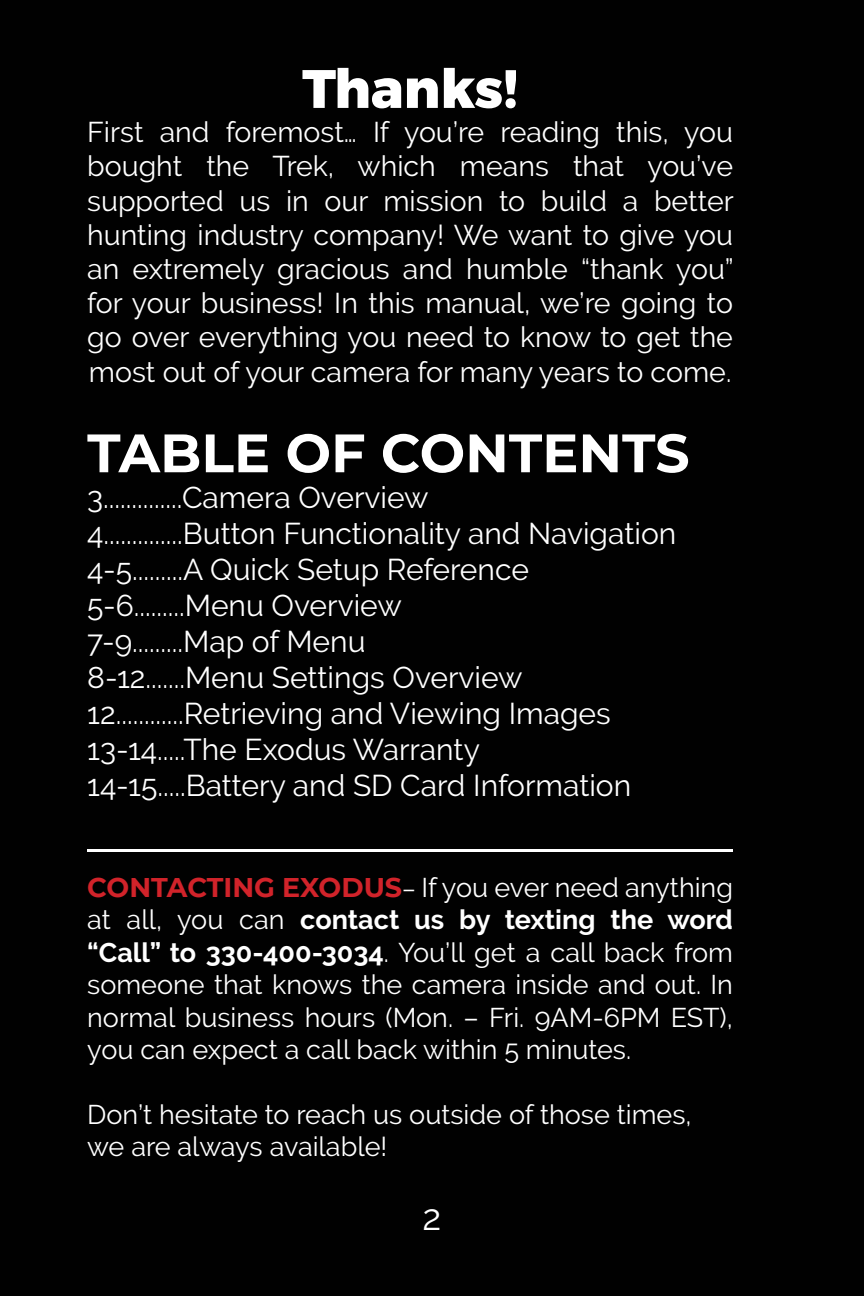
<style>
.page{position:relative;width:864px;height:1296px;background:#010101}
.page>*{position:absolute;margin:0;border:0;box-sizing:border-box;transform-origin:0 0}
.t1{font:700 54px "Montserrat";color:#fff}
.t2{font:800 54px "Montserrat";color:#fff}
.t3{font:36px "Raleway";color:#fff}
.t4{font:30px "Raleway";color:#fff}
.t5{font:28.5px/34.2px "Raleway";color:#fff;text-align:justify}
.t6{font:27px/32.4px "Raleway";color:#fff;text-align:justify}
.s1{font-family:"Montserrat";font-weight:700;color:#d1232a}
.s2{font-size:24px}
.s3{font-weight:700}
</style>
<div class="page">
<hr style="left:87px;top:849px;width:646px;height:3px;background:#fff">
<p class="t2" style="left:302px;top:45px;width:217px">Thanks!</p>
<p class="t5" style="left:87px;top:115px;width:648px">First and foremost… If you’re reading this, you bought the Trek, which means that you’ve supported us in our mission to build a better hunting industry company! We want to give you an extremely gracious and humble “thank you” for your business! In this manual, we’re going to go over everything you need to know to get the most out of your camera for many years to come.</p>
<p class="t1" style="left:87px;top:414px;width:604px">TABLE OF CONTENTS</p>
<p class="t4" style="left:87px;top:480px;width:343px">3..............Camera Overview</p>
<p class="t4" style="left:87px;top:516px;width:591px">4..............Button Functionality and Navigation</p>
<p class="t4" style="left:87px;top:552px;width:443px">4-5.........A Quick Setup Reference</p>
<p class="t4" style="left:87px;top:588px;width:316px">5-6.........Menu Overview</p>
<p class="t4" style="left:87px;top:624px;width:280px">7-9.........Map of Menu</p>
<p class="t4" style="left:87px;top:660px;width:437px">8-12.......Menu Settings Overview</p>
<p class="t4" style="left:87px;top:696px;width:525px">12............Retrieving and Viewing Images</p>
<p class="t4" style="left:87px;top:732px;width:394px">13-14.....The Exodus Warranty</p>
<p class="t4" style="left:87px;top:768px;width:546px">14-15.....Battery and SD Card Information</p>
<p class="t6" style="left:87px;top:871px;width:647px"><span class="s1">CONTACTING EXODUS</span><span class="s2">–</span> If you ever need anything at all, you can <span class="s3">contact us by texting the word “Call” to 330-400-3034</span>. You’ll get a call back from someone that knows the camera inside and out. In normal business hours (Mon. – Fri. 9AM-6PM EST), you can expect a call back within 5 minutes.</p>
<p class="t6" style="left:87px;top:1098px;width:606px">Don’t hesitate to reach us outside of those times,</p>
<p class="t6" style="left:87px;top:1130px;width:302px">we are always available!</p>
<p class="t3" style="left:423px;top:1197px;width:20px">2</p>
</div>
